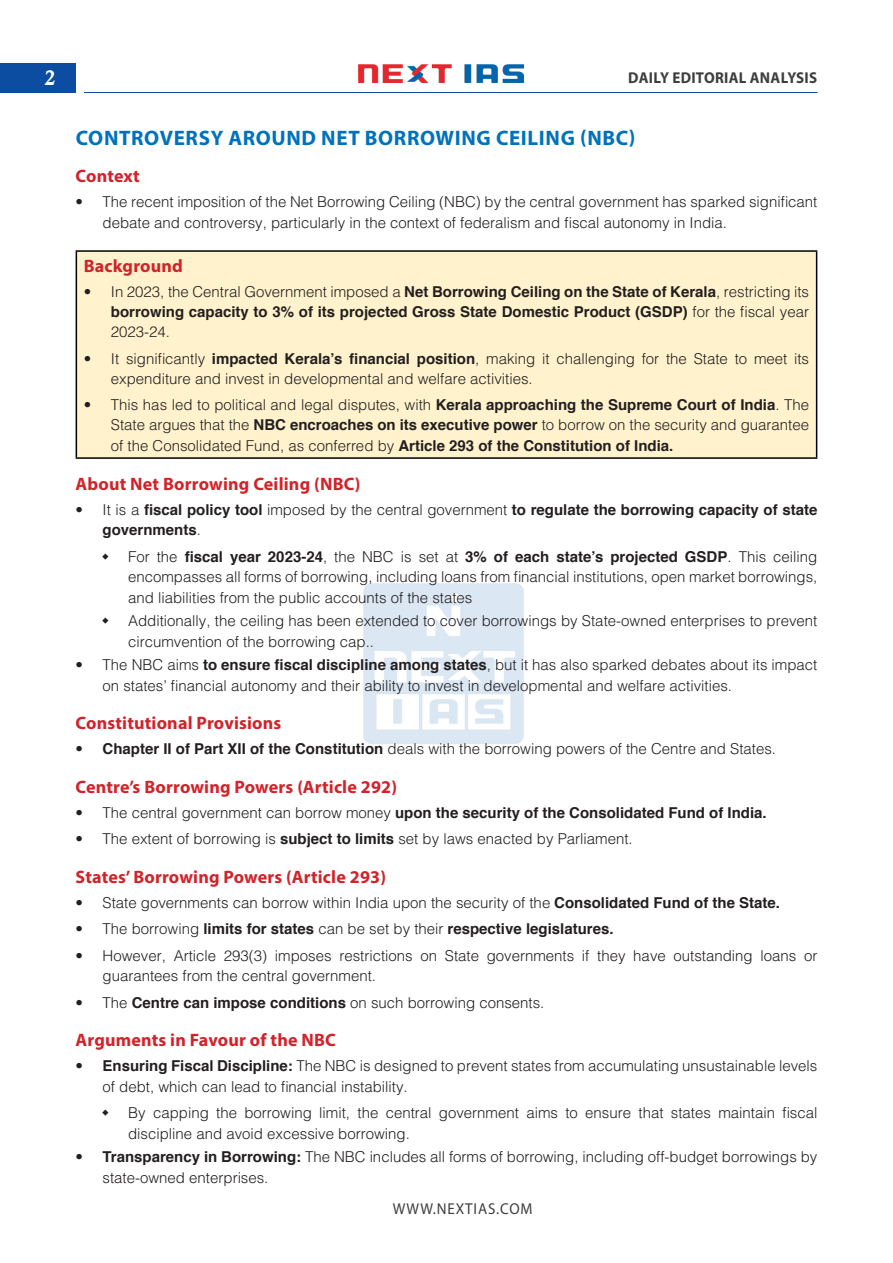
<style>
.page{position:relative;width:893px;height:1263px;background:#fff}
.page>*{position:absolute;margin:0;border:0;box-sizing:border-box;transform-origin:0 0}
.H-1{font:700 21px "Myriad Pro";letter-spacing:.03em;color:#0072bc}
.t1{font:21px "Calis MT Bol";color:#fff}
.H-2{font:700 18px "Myriad Pro";letter-spacing:.01em;color:#d1232a}
.t2{font:700 15.75px "Myriad Pro";letter-spacing:.02em;color:#3e3e3f;scale:.95 1}
.t3{font:15.75px "Myriad Pro";letter-spacing:.06em;color:#3e3e3f;scale:.95 1}
.t4{font:300 15px/20.5px "Helvetica";color:#231f20}
.t5{font:700 15px/20.2px "Helvetica";color:#231f20;text-align:justify}
.s1{font-weight:300}
.s2{font-weight:700}
</style>
<div class="page">
<div style="left:0;top:63px;width:76px;height:30px;background:#0d4da1"></div>
<img style="left:359px;top:64px;width:165px;height:19px">
<hr style="left:84px;top:92px;width:733px;height:1px;background:#0d4da1">
<img style="left:363px;top:583px;width:161px;height:161px">
<div style="left:76px;top:251px;width:741px;height:207px;background:#fff2cc"></div>
<hr style="left:76px;top:250px;width:741px;height:2px;background:#000">
<hr style="left:76px;top:252px;width:1px;height:205px;background:#000">
<hr style="left:816px;top:252px;width:1px;height:205px;background:#000">
<hr style="left:76px;top:457px;width:741px;height:2px;background:#000">
<h1 class="t1" style="left:45px;top:66px;width:12px">2</h1>
<p class="t2" style="left:628px;top:67px;width:200px">DAILY EDITORIAL ANALYSIS</p>
<p class="H-1" style="left:76px;top:125px;width:561px">CONTROVERSY AROUND NET BORROWING CEILING (NBC)</p>
<p class="H-2" style="left:76px;top:164px;width:66px">Context</p>
<p class="t4" style="left:103px;top:191px;width:716px;text-indent:-27px">• The recent imposition of the Net Borrowing Ceiling (NBC) by the central government has sparked significant debate and controversy, particularly in the context of federalism and fiscal autonomy in India.</p>
<p class="H-2" style="left:84px;top:254px;width:101px">Background</p>
<p class="t5" style="left:111px;top:282px;width:700px;text-indent:-27px"><span class="s1">• In 2023, the Central Government imposed a</span> Net Borrowing Ceiling on the State of Kerala<span class="s1">, restricting its </span>borrowing capacity to 3% of its projected Gross State Domestic Product (GSDP) <span class="s1">for the fiscal year 2023-24.</span></p>
<p class="t4" style="left:111px;top:348px;width:700px;text-indent:-27px">• It significantly <span class="s2">impacted Kerala’s financial position</span>, making it challenging for the State to meet its expenditure and invest in developmental and welfare activities.</p>
<p class="t4" style="left:111px;top:394px;width:700px;text-align:justify;text-indent:-27px">• This has led to political and legal disputes, with <span class="s2">Kerala approaching the Supreme Court of India</span>. The State argues that the <span class="s2">NBC encroaches on its executive power</span> to borrow on the security and guarantee of the Consolidated Fund, as conferred by <span class="s2">Article 293 of the Constitution of India.</span></p>
<p class="H-2" style="left:76px;top:472px;width:286px">About Net Borrowing Ceiling (NBC)</p>
<p class="t5" style="left:103px;top:499px;width:716px;text-indent:-27px"><span class="s1">• It is a</span> fiscal policy tool <span class="s1">imposed by the central government</span> to regulate the borrowing capacity of state governments<span class="s1">.</span></p>
<p class="t4" style="left:128px;top:546px;width:691px;text-align:justify">For the <span class="s2">fiscal year 2023-24</span>, the NBC is set at <span class="s2">3% of each state’s projected GSDP</span>. This ceiling encompasses all forms of borrowing, including loans from financial institutions, open market borrowings, and liabilities from the public accounts of the states</p>
<p class="t4" style="left:128px;top:610px;width:691px">Additionally, the ceiling has been extended to cover borrowings by State-owned enterprises to prevent circumvention of the borrowing cap..</p>
<p class="t4" style="left:103px;top:654px;width:716px;text-indent:-27px">• The NBC aims <span class="s2">to ensure fiscal discipline among states</span>, but it has also sparked debates about its impact on states’ financial autonomy and their ability to invest in developmental and welfare activities.</p>
<p class="H-2" style="left:76px;top:711px;width:207px">Constitutional Provisions</p>
<p class="t4" style="left:76px;top:738px;width:702px">• <span class="s2">Chapter II of Part XII of the Constitution</span> deals with the borrowing powers of the Centre and States.</p>
<p class="H-2" style="left:76px;top:775px;width:323px">Centre’s Borrowing Powers (Article 292)</p>
<p class="t5" style="left:76px;top:802px;width:693px"><span class="s1">• The central government can borrow money</span> upon the security of the Consolidated Fund of India.</p>
<p class="t4" style="left:76px;top:828px;width:559px">• The extent of borrowing is <span class="s2">subject to limits</span> set by laws enacted by Parliament.</p>
<p class="H-2" style="left:76px;top:865px;width:312px">States’ Borrowing Powers (Article 293)</p>
<p class="t4" style="left:76px;top:891px;width:706px">• State governments can borrow within India upon the security of the <span class="s2">Consolidated Fund of the State.</span></p>
<p class="t5" style="left:76px;top:919px;width:539px"><span class="s1">• The borrowing</span> limits for states <span class="s1">can be set by their</span> respective legislatures.</p>
<p class="t4" style="left:103px;top:945px;width:716px;text-indent:-27px">• However, Article 293(3) imposes restrictions on State governments if they have outstanding loans or guarantees from the central government.</p>
<p class="t4" style="left:76px;top:992px;width:470px">• The <span class="s2">Centre can impose conditions</span> on such borrowing consents.</p>
<p class="H-2" style="left:76px;top:1028px;width:262px">Arguments in Favour of the NBC</p>
<p class="t4" style="left:103px;top:1055px;width:716px;text-indent:-27px">• <span class="s2">Ensuring Fiscal Discipline:</span> The NBC is designed to prevent states from accumulating unsustainable levels of debt, which can lead to financial instability.</p>
<p class="t4" style="left:128px;top:1102px;width:691px">By capping the borrowing limit, the central government aims to ensure that states maintain fiscal discipline and avoid excessive borrowing.</p>
<p class="t4" style="left:103px;top:1146px;width:716px;text-indent:-27px">• <span class="s2">Transparency in Borrowing:</span> The NBC includes all forms of borrowing, including off-budget borrowings by state-owned enterprises.</p>
<p class="t3" style="left:393px;top:1199px;width:149px">WWW.NEXTIAS.COM</p>
</div>
